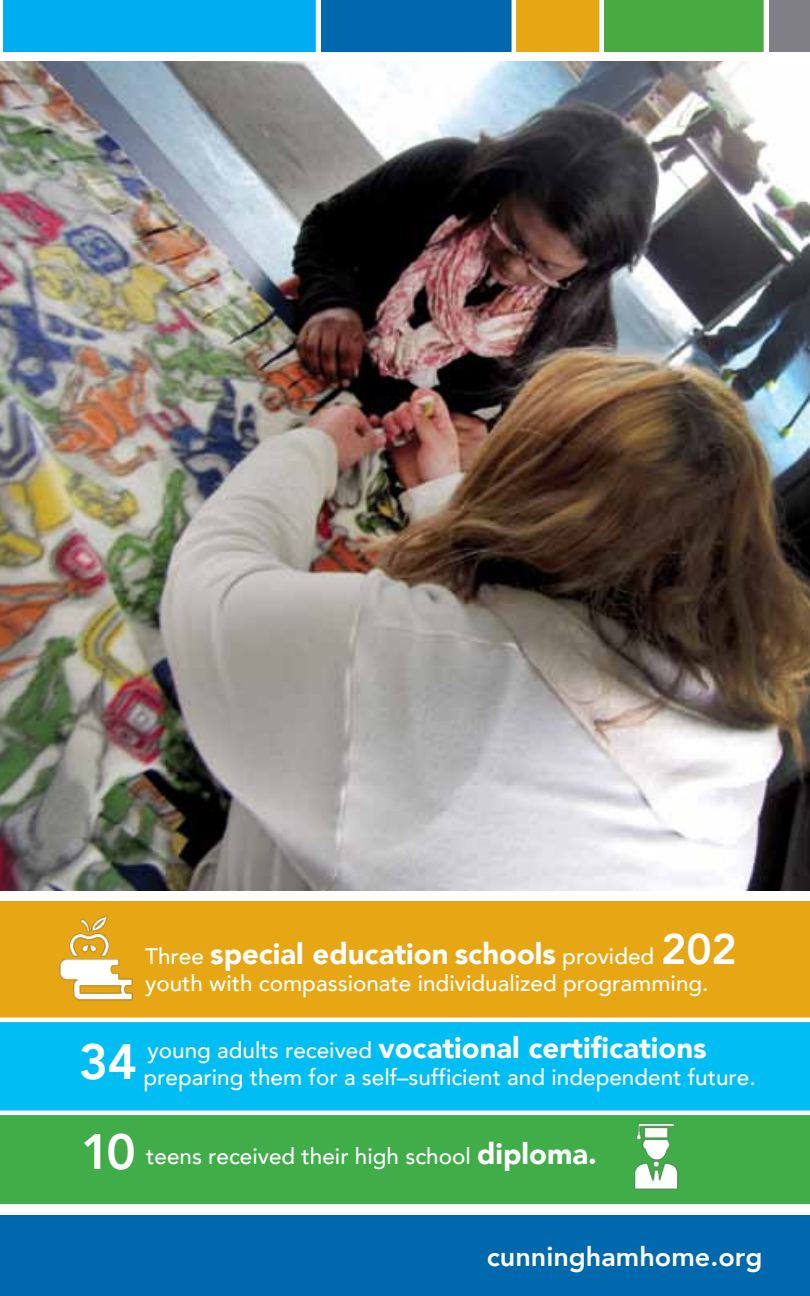
<style>
.page{position:relative;width:810px;height:1296px;background:#fff}
.page>*{position:absolute;margin:0;border:0;box-sizing:border-box;transform-origin:0 0}
.t1{font:800 49.5px "Avenir LT Com";color:#fff}
.t2{font:900 29.25px "Avenir LT Com";color:#fff}
.t3{font:800 27px "Avenir LT Com";color:#fff}
.t4{font:500 22.5px "Avenir LT Com";color:#fff}
.s1{font-weight:500;font-size:22.5px}
.s2{font-weight:800;font-size:42.75px}
.s3{font-weight:800;font-size:49.5px}
.s4{font-weight:900;font-size:29.25px}
</style>
<div class="page">
<div style="left:0;top:901px;width:810px;height:299px;background:#e7a614"></div>
<div style="left:0;top:1018px;width:810px;height:93px;background:#00bef3"></div>
<div style="left:0;top:1111px;width:810px;height:93px;background:#41ad49"></div>
<img style="left:0;top:62px;width:810px;height:829px">
<div style="left:0;top:1215px;width:810px;height:81px;background:#0068ac"></div>
<div style="left:4px;top:0;width:314px;height:51px;background:#00aeef"></div>
<div style="left:321px;top:0;width:192px;height:51px;background:#0068ac"></div>
<div style="left:604px;top:0;width:162px;height:51px;background:#49aa42"></div>
<div style="left:516px;top:0;width:85px;height:51px;background:#e7a614"></div>
<div style="left:769px;top:0;width:41px;height:51px;background:#807f83"></div>
<hr style="left:316px;top:0;width:4px;height:54px;background:#fff">
<hr style="left:512px;top:0;width:4px;height:54px;background:#fff">
<div style="left:599px;top:0;width:5px;height:54px;background:#fff"></div>
<hr style="left:764px;top:0;width:4px;height:54px;background:#fff">
<img style="left:59px;top:915px;width:74px;height:86px">
<img style="left:623px;top:1110px;width:90px;height:80px">
<hr style="left:0;top:1018px;width:810px;height:4px;background:#fff">
<hr style="left:0;top:1111px;width:810px;height:4px;background:#fff">
<h1 class="t1" style="left:79px;top:1033px;width:60px">34</h1>
<h2 class="t2" style="left:145px;top:936px;width:593px"><span class="s1">Three</span> special education schools <span class="s1">provided</span> <span class="s2">202</span></h2>
<p class="t4" style="left:145px;top:970px;width:565px">youth with compassionate individualized programming.</p>
<h2 class="t2" style="left:148px;top:1031px;width:561px"><span class="s1">young adults received</span> vocational certifications</h2>
<p class="t4" style="left:144px;top:1064px;width:614px">preparing them for a self–sufficient and independent future.</p>
<p class="t4" style="left:81px;top:1143px;width:517px"><span class="s3">10</span> teens received their high school <span class="s4">diploma.</span></p>
<p class="t3" style="left:487px;top:1241px;width:277px">cunninghamhome.org</p>
</div>
